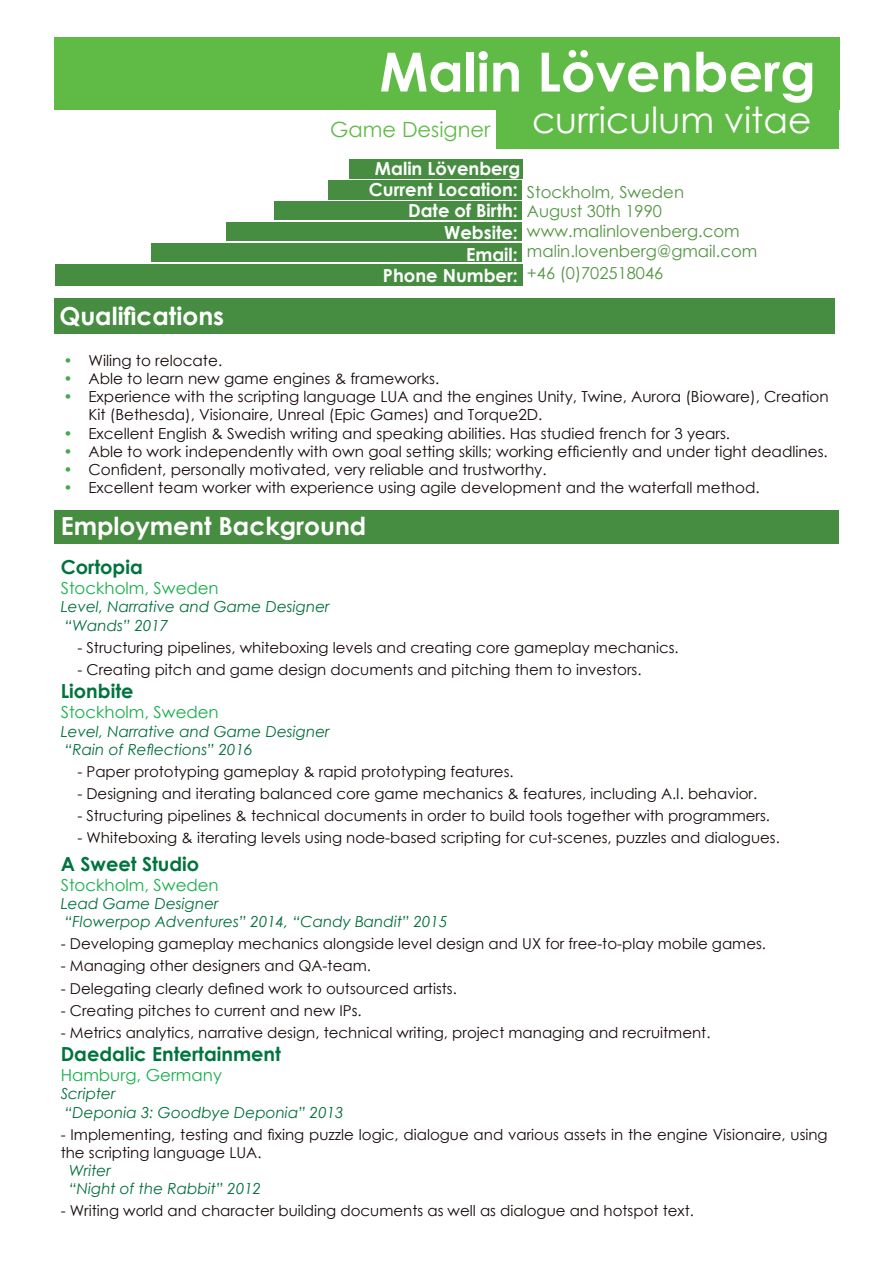
<style>
.page{position:relative;width:893px;height:1263px;background:#fff}
.page>*{position:absolute;margin:0;border:0;box-sizing:border-box;transform-origin:0 0}
.t1{font:700 54px "Century Gothic";color:#fff}
.t2{font:36px "Century Gothic";color:#fff}
.t3{font:700 24.9px "Century Gothic";color:#fff}
.t4{font:21px "Century Gothic";color:#60bb46}
.t5{font:700 19.35px "Century Gothic";color:#00743e}
.t6{font:700 18px/21.6px "Century Gothic";color:#fff;text-align:right}
.t7{font:16.65px "Century Gothic";color:#19b04b}
.t8{font:16.5px/19.8px "Century Gothic";color:#539542}
.t9{font:15.15px/18.3px "Century Gothic";color:#180b0b}
.t10{font:italic 15.15px/18.3px "Century Gothic";color:#006f3b}
.t11{font:15.15px/18.3px "Century Gothic";color:#41ad49;text-align:justify}
.t12{font:15px/18px "Century Gothic";color:#180b0b}
</style>
<div class="page">
<div style="left:496px;top:98px;width:343px;height:51px;background:#60bb46"></div>
<div style="left:54px;top:38px;width:785px;height:72px;background:#60bb46"></div>
<div style="left:54px;top:510px;width:785px;height:33px;background:#468d41"></div>
<div style="left:152px;top:243px;width:370px;height:19px;background:#468d41"></div>
<div style="left:55px;top:264px;width:467px;height:21px;background:#468d41"></div>
<div style="left:226px;top:222px;width:296px;height:19px;background:#468d41"></div>
<div style="left:274px;top:201px;width:248px;height:19px;background:#468d41"></div>
<div style="left:328px;top:180px;width:194px;height:20px;background:#468d41"></div>
<div style="left:350px;top:159px;width:172px;height:19px;background:#468d41"></div>
<div style="left:55px;top:299px;width:780px;height:35px;background:#468d41"></div>
<h1 class="t1" style="left:380px;top:31px;width:438px">Malin Lövenberg</h1>
<h2 class="t2" style="left:532px;top:95px;width:281px">curriculum vitae</h2>
<h3 class="t4" style="left:330px;top:115px;width:162px">Game Designer</h3>
<p class="t6" style="left:375px;top:157px;width:147px">Malin Lövenberg</p>
<p class="t6" style="left:369px;top:178px;width:151px">Current Location:<br>Date of Birth:<br>Website:<br>Email:<br>Phone Number:</p>
<p class="t8" style="left:527px;top:182px;width:232px">Stockholm, Sweden<br>August 30th 1990 www.malinlovenberg.com malin.lovenberg@gmail.com</p>
<p class="t8" style="left:527px;top:263px;width:138px">+46 (0)702518046</p>
<h3 class="t3" style="left:59px;top:297px;width:166px">Qualifications</h3>
<p class="t9" style="left:88px;top:351px;width:742px">Wiling to relocate.<br>Able to learn new game engines &amp; frameworks.<br>Experience with the scripting language LUA and the engines Unity, Twine, Aurora (Bioware), Creation Kit (Bethesda), Visionaire, Unreal (Epic Games) and Torque2D.<br>Excellent English &amp; Swedish writing and speaking abilities. Has studied french for 3 years.<br>Able to work independently with own goal setting skills; working efficiently and under tight deadlines.<br>Confident, personally motivated, very reliable and trustworthy.<br>Excellent team worker with experience using agile development and the waterfall method.</p>
<p class="t11" style="left:64px;top:351px;width:11px">• • •</p>
<p class="t11" style="left:64px;top:424px;width:11px">• • • •</p>
<h3 class="t3" style="left:61px;top:507px;width:307px">Employment Background</h3>
<p class="t5" style="left:61px;top:552px;width:84px">Cortopia</p>
<p class="t7" style="left:61px;top:576px;width:159px">Stockholm, Sweden</p>
<p class="t10" style="left:61px;top:597px;width:271px">Level, Narrative and Game Designer “Wands” 2017</p>
<p class="t12" style="left:77px;top:638px;width:603px">- Structuring pipelines, whiteboxing levels and creating core gameplay mechanics.</p>
<p class="t12" style="left:77px;top:660px;width:566px">- Creating pitch and game design documents and pitching them to investors.</p>
<p class="t5" style="left:61px;top:677px;width:74px">Lionbite</p>
<p class="t7" style="left:61px;top:701px;width:159px">Stockholm, Sweden</p>
<p class="t10" style="left:61px;top:722px;width:271px">Level, Narrative and Game Designer “Rain of Reflections” 2016</p>
<p class="t12" style="left:77px;top:762px;width:438px">- Paper prototyping gameplay &amp; rapid prototyping features.</p>
<p class="t12" style="left:77px;top:784px;width:681px">- Designing and iterating balanced core game mechanics &amp; features, including A.I. behavior.</p>
<p class="t12" style="left:77px;top:806px;width:694px">- Structuring pipelines &amp; technical documents in order to build tools together with programmers.</p>
<p class="t12" style="left:77px;top:829px;width:704px">- Whiteboxing &amp; iterating levels using node-based scripting for cut-scenes, puzzles and dialogues.</p>
<p class="t5" style="left:61px;top:849px;width:140px">A Sweet Studio</p>
<p class="t7" style="left:61px;top:873px;width:159px">Stockholm, Sweden</p>
<p class="t10" style="left:61px;top:894px;width:388px">Lead Game Designer<br>“Flowerpop Adventures” 2014, “Candy Bandit” 2015</p>
<p class="t12" style="left:61px;top:935px;width:707px">- Developing gameplay mechanics alongside level design and UX for free-to-play mobile games.</p>
<p class="t12" style="left:61px;top:957px;width:312px">- Managing other designers and QA-team.</p>
<p class="t12" style="left:61px;top:979px;width:398px">- Delegating clearly defined work to outsourced artists.</p>
<p class="t12" style="left:61px;top:1001px;width:302px">- Creating pitches to current and new IPs.</p>
<p class="t12" style="left:61px;top:1023px;width:651px">- Metrics analytics, narrative design, technical writing, project managing and recruitment.</p>
<p class="t5" style="left:61px;top:1039px;width:222px">Daedalic Entertainment</p>
<p class="t7" style="left:61px;top:1063px;width:163px">Hamburg, Germany</p>
<p class="t10" style="left:61px;top:1084px;width:284px">Scripter<br>“Deponia 3: Goodbye Deponia” 2013</p>
<p class="t12" style="left:61px;top:1125px;width:768px">- Implementing, testing and fixing puzzle logic, dialogue and various assets in the engine Visionaire, using the scripting language LUA.</p>
<p class="t10" style="left:69px;top:1161px;width:194px">Writer<br>“Night of the Rabbit” 2012</p>
<p class="t12" style="left:61px;top:1202px;width:635px">- Writing world and character building documents as well as dialogue and hotspot text.</p>
</div>
